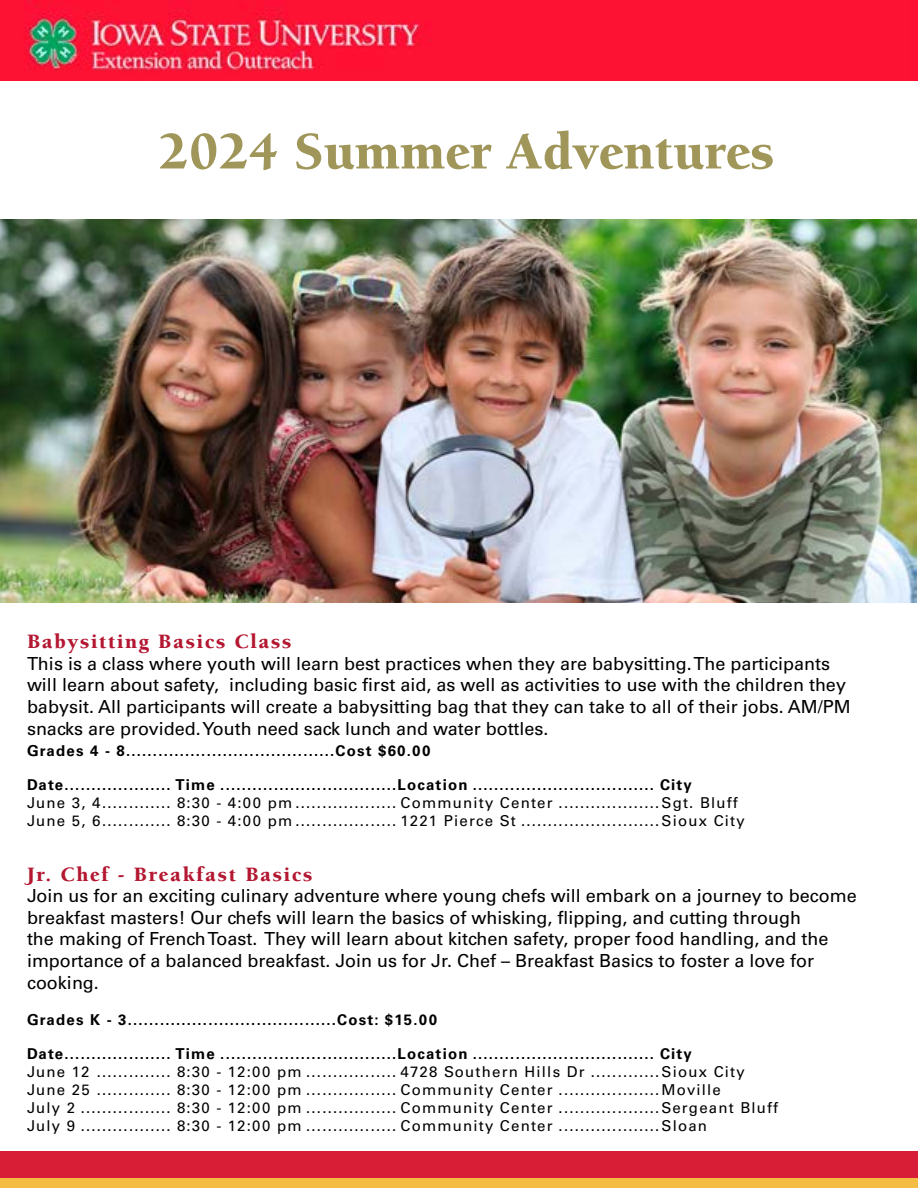
<style>
.page{position:relative;width:918px;height:1188px;background:#fff}
.page>*{position:absolute;margin:0;border:0;box-sizing:border-box;transform-origin:0 0}
.t1{font:900 54px "Berkeley Std";color:#a0965a}
.t2{font:900 21px "Berkeley Std";letter-spacing:.08em;color:#b41731}
.t3{font:18px/21.6px "Univers LT Std";color:#000}
.t4{font:15px/18px "Univers LT Std";letter-spacing:.08em;color:#000}
.t5{font:700 15px "Univers LT Std";letter-spacing:.08em;color:#000}
</style>
<div class="page">
<img style="left:0;top:220px;width:917px;height:382px">
<img style="left:0;top:0;width:918px;height:81px">
<div style="left:0;top:1151px;width:918px;height:27px;background:#d81e36"></div>
<div style="left:0;top:1178px;width:918px;height:10px;background:#f4bc43"></div>
<h1 class="t1" style="left:159px;top:123px;width:617px">2024 Summer Adventures</h1>
<p class="t2" style="left:27px;top:631px;width:266px">Babysitting Basics Class</p>
<p class="t3" style="left:27px;top:653px;width:825px">This is a class where youth will learn best practices when they are babysitting. The participants will learn about safety, including basic first aid, as well as activities to use with the children they babysit. All participants will create a babysitting bag that they can take to all of their jobs. AM/PM snacks are provided. Youth need sack lunch and water bottles.</p>
<p class="t5" style="left:27px;top:742px;width:405px">Grades 4 - 8.......................................Cost $60.00</p>
<p class="t5" style="left:27px;top:776px;width:666px">Date.................... Time .................................Location .................................. City</p>
<p class="t4" style="left:27px;top:794px;width:719px">June 3, 4............. 8:30 - 4:00 pm ................... Community Center ...................Sgt. Bluff<br>June 5, 6............. 8:30 - 4:00 pm ................... 1221 Pierce St ..........................Sioux City</p>
<p class="t2" style="left:27px;top:863px;width:287px">Jr. Chef - Breakfast Basics</p>
<p class="t3" style="left:27px;top:885px;width:831px">Join us for an exciting culinary adventure where young chefs will embark on a journey to become breakfast masters! Our chefs will learn the basics of whisking, flipping, and cutting through<br>the making of French Toast. They will learn about kitchen safety, proper food handling, and the importance of a balanced breakfast. Join us for Jr. Chef – Breakfast Basics to foster a love for cooking.</p>
<p class="t5" style="left:27px;top:1011px;width:412px">Grades K - 3.......................................Cost: $15.00</p>
<p class="t5" style="left:27px;top:1045px;width:666px">Date.................... Time .................................Location .................................. City</p>
<p class="t4" style="left:27px;top:1063px;width:753px">June 12 .............. 8:30 - 12:00 pm ................. 4728 Southern Hills Dr .............Sioux City June 25 .............. 8:30 - 12:00 pm ................. Community Center ...................Moville<br>July 2 ................. 8:30 - 12:00 pm ................. Community Center ...................Sergeant Bluff July 9 ................. 8:30 - 12:00 pm ................. Community Center ...................Sloan</p>
</div>
